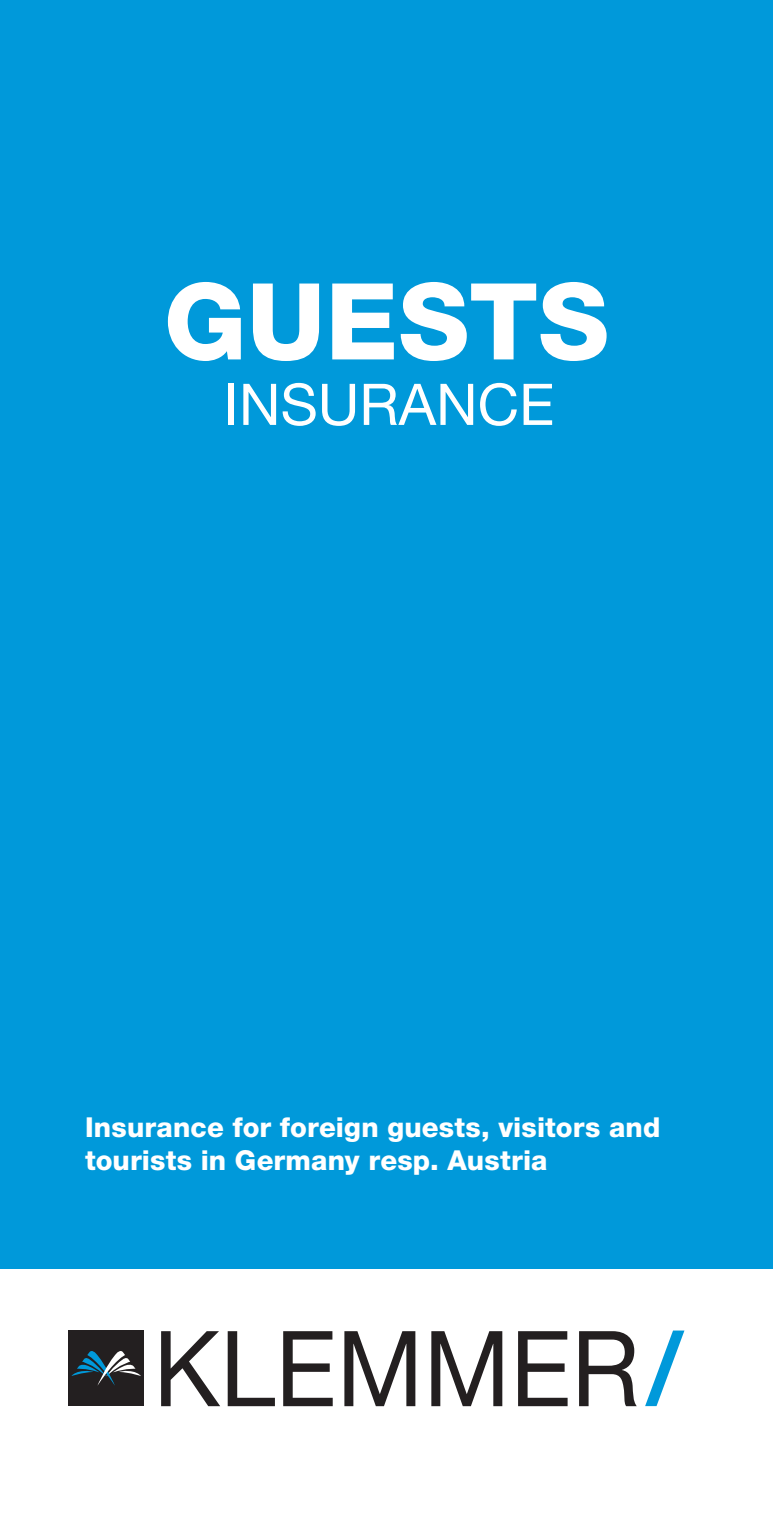
<style>
.page{position:relative;width:773px;height:1517px;background:#fff}
.page>*{position:absolute;margin:0;border:0;box-sizing:border-box;transform-origin:0 0}
.t1{font:800 106.25px "Helvetica Neue LT Pro";color:#fff}
.t2{font:105px "Helvetica Neue LT Pro";color:#231f20;scale:.95 1}
.t3{font:57.5px "Helvetica Neue LT Pro";color:#fff}
.t4{font:800 27.5px/32.5px "Helvetica Neue LT Pro";letter-spacing:.005em;color:#fff}
.s1{font-weight:700;font-size:101px;color:#0099da}
</style>
<div class="page">
<div style="left:0;top:0;width:772px;height:1269px;background:#0099da"></div>
<div style="left:68px;top:1330px;width:76px;height:76px;background:#231f20"></div>
<svg style="left:71px;top:1351px;width:70px;height:34px"></svg>
<p class="t1" style="left:164px;top:258px;width:446px">GUESTS</p>
<p class="t3" style="left:224px;top:369px;width:331px">INSURANCE</p>
<p class="t4" style="left:85px;top:1111px;width:576px">Insurance for foreign guests, visitors and tourists in Germany resp. Austria</p>
<p class="t2" style="left:153px;top:1304px;width:559px">KLEMMER<span class="s1">/</span></p>
</div>
